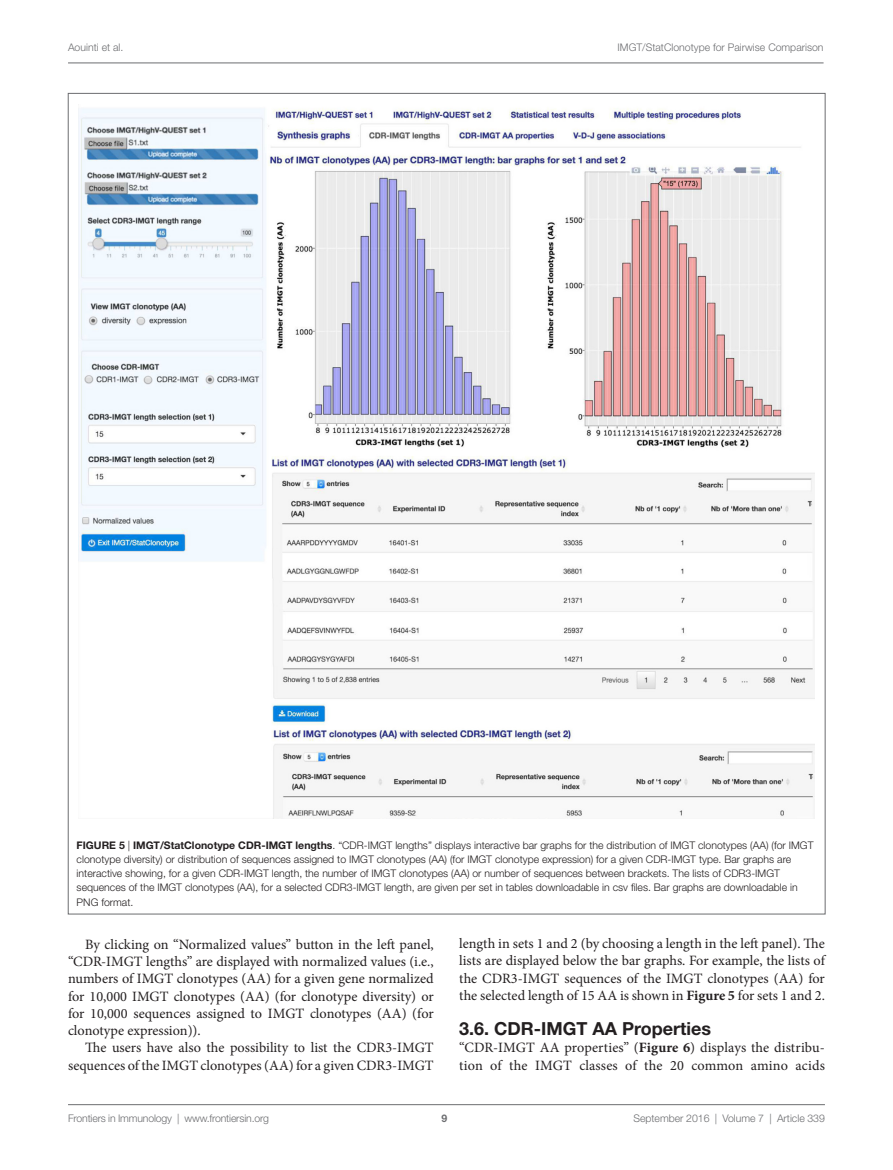
<style>
.page{position:relative;width:893px;height:1170px;background:#fff}
.page>*{position:absolute;margin:0;border:0;box-sizing:border-box;transform-origin:0 0}
.t1{font:700 18px "Helvetica Neue LT Std";color:#231f20}
.t2{font:14.25px/17.2px "Minion Pro";color:#231f20;text-align:justify}
.t3{font:300 10.5px/14.2px "Helvetica Neue LT Std";color:#231f20}
.t4{font:300 10.5px "Helvetica Neue LT Std";color:#6c6d70}
.t5{font:700 10.5px "Helvetica Neue LT Std";color:#6c6d70}
.s1{font-weight:700}
</style>
<div class="page">
<img style="left:79px;top:108px;width:735px;height:710px">
<hr style="left:68px;top:1104px;width:757px;height:1px;background:#6c6d70">
<hr style="left:68px;top:63px;width:756px;height:1px;background:#6c6d70">
<p class="t4" style="left:68px;top:41px;width:57px">Aouinti et al.</p>
<p class="t4" style="left:618px;top:41px;width:207px">IMGT/StatClonotype for Pairwise Comparison</p>
<p class="t3" style="left:77px;top:837px;width:738px"><span class="s1">FIGURE 5</span> | <span class="s1">IMGT/StatClonotype CDR-IMGT lengths</span>. “CDR-IMGT lengths” displays interactive bar graphs for the distribution of IMGT clonotypes (AA) (for IMGT clonotype diversity) or distribution of sequences assigned to IMGT clonotypes (AA) (for IMGT clonotype expression) for a given CDR-IMGT type. Bar graphs are interactive showing, for a given CDR-IMGT length, the number of IMGT clonotypes (AA) or number of sequences between brackets. The lists of CDR3-IMGT sequences of the IMGT clonotypes (AA), for a selected CDR3-IMGT length, are given per set in tables downloadable in csv files. Bar graphs are downloadable in PNG format.</p>
<p class="t2" style="left:68px;top:935px;width:367px;text-indent:17px">By clicking on “Normalized values” button in the left panel, “CDR-IMGT lengths” are displayed with normalized values (i.e., numbers of IMGT clonotypes (AA) for a given gene normalized for 10,000 IMGT clonotypes (AA) (for clonotype diversity) or for 10,000 sequences assigned to IMGT clonotypes (AA) (for clonotype expression)).</p>
<p class="t2" style="left:68px;top:1039px;width:367px;text-align:right">The users have also the possibility to list the CDR3-IMGT sequences of the IMGT clonotypes (AA) for a given CDR3-IMGT</p>
<p class="t2" style="left:459px;top:934px;width:367px">length in sets 1 and 2 (by choosing a length in the left panel). The lists are displayed below the bar graphs. For example, the lists of the CDR3-IMGT sequences of the IMGT clonotypes (AA) for the selected length of 15 AA is shown in <span class="s1">Figure 5</span> for sets 1 and 2.</p>
<p class="t1" style="left:459px;top:1017px;width:253px">3.6. CDR-IMGT AA Properties</p>
<p class="t2" style="left:459px;top:1039px;width:367px">“CDR-IMGT AA properties” (<span class="s1">Figure 6</span>) displays the distribu&shy;tion of the IMGT classes of the 20 common amino acids</p>
<p class="t4" style="left:68px;top:1111px;width:203px">Frontiers in Immunology | www.frontiersin.org</p>
<p class="t4" style="left:633px;top:1111px;width:193px">September 2016 | Volume 7 | Article 339</p>
<p class="t5" style="left:441px;top:1111px;width:7px">9</p>
</div>
